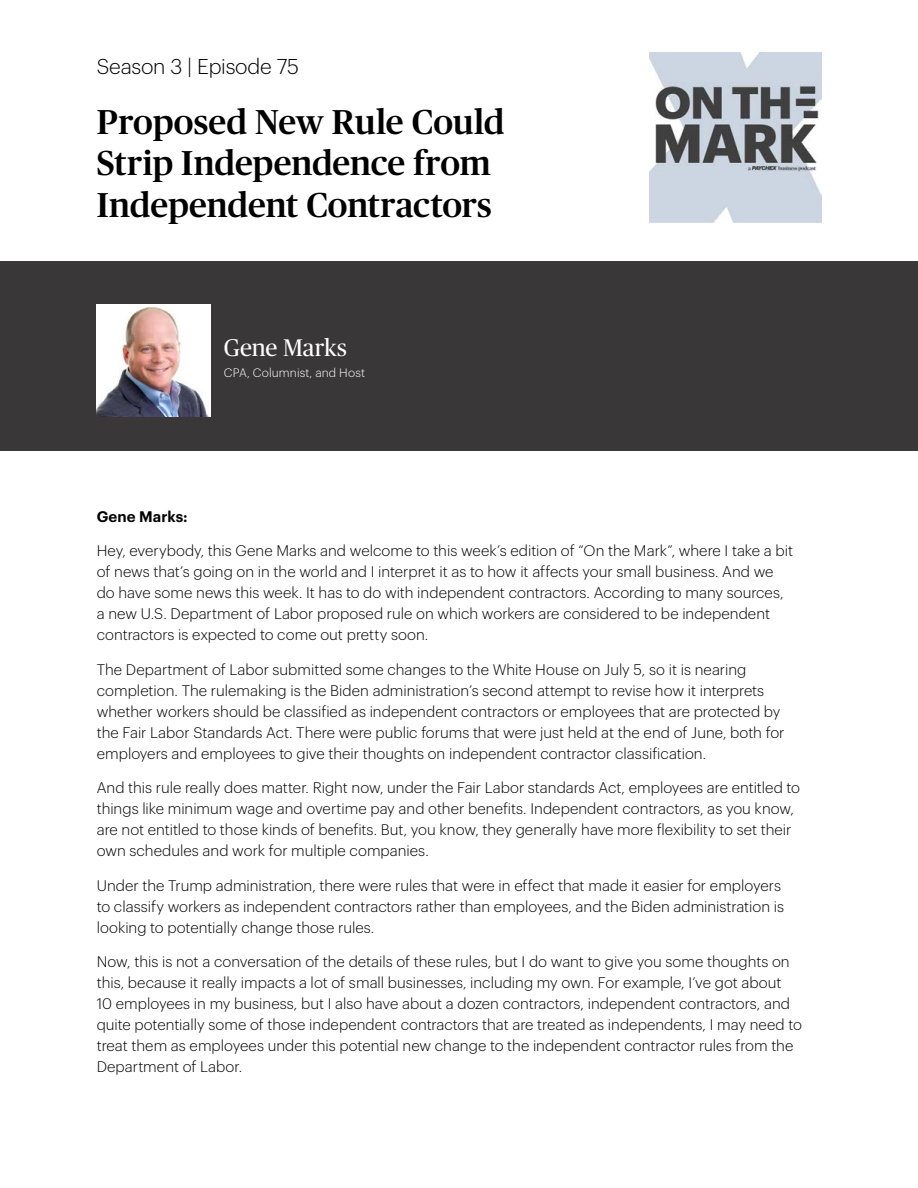
<style>
.page{position:relative;width:918px;height:1188px;background:#fff}
.page>*{position:absolute;margin:0;border:0;box-sizing:border-box;transform-origin:0 0}
.t1{font:500 34.5px/41.4px "Publico Headline";letter-spacing:-.005em;color:#000}
.t2{font:24px "Publico Headline";letter-spacing:-.005em;color:#fff}
.t3{font:300 21px "Graphik";letter-spacing:-.01em;color:#000}
.t4{font:300 15px/21px "Graphik";color:#000}
.t5{font:600 15px "Graphik";letter-spacing:.01em;color:#000}
.t6{font:300 12px "Graphik";letter-spacing:.01em;color:#fff}
</style>
<div class="page">
<div style="left:0;top:261px;width:918px;height:189px;background:#393738"></div>
<img style="left:97px;top:304px;width:113px;height:113px">
<img style="left:649px;top:52px;width:172px;height:171px">
<h3 class="t3" style="left:97px;top:51px;width:204px">Season 3 | Episode 75</h3>
<h1 class="t1" style="left:97px;top:99px;width:409px">Proposed New Rule Could<br>Strip Independence from<br>Independent Contractors</h1>
<h2 class="t2" style="left:224px;top:331px;width:125px">Gene Marks</h2>
<p class="t6" style="left:224px;top:364px;width:143px">CPA, Columnist, and Host</p>
<p class="t5" style="left:97px;top:505px;width:93px">Gene Marks:</p>
<p class="t4" style="left:97px;top:539px;width:698px">Hey, everybody, this Gene Marks and welcome to this week’s edition of “On the Mark”, where I take a bit of news that’s going on in the world and I interpret it as to how it affects your small business. And we do have some news this week. It has to do with independent contractors. According to many sources, a new U.S. Department of Labor proposed rule on which workers are considered to be independent contractors is expected to come out pretty soon.</p>
<p class="t4" style="left:97px;top:658px;width:689px">The Department of Labor submitted some changes to the White House on July 5, so it is nearing completion. The rulemaking is the Biden administration’s second attempt to revise how it interprets whether workers should be classified as independent contractors or employees that are protected by the Fair Labor Standards Act. There were public forums that were just held at the end of June, both for employers and employees to give their thoughts on independent contractor classification.</p>
<p class="t4" style="left:97px;top:776px;width:705px">And this rule really does matter. Right now, under the Fair Labor standards Act, employees are entitled to things like minimum wage and overtime pay and other benefits. Independent contractors, as you know, are not entitled to those kinds of benefits. But, you know, they generally have more flexibility to set their own schedules and work for multiple companies.</p>
<p class="t4" style="left:97px;top:874px;width:689px">Under the Trump administration, there were rules that were in effect that made it easier for employers to classify workers as independent contractors rather than employees, and the Biden administration is looking to potentially change those rules.</p>
<p class="t4" style="left:97px;top:950px;width:707px">Now, this is not a conversation of the details of these rules, but I do want to give you some thoughts on this, because it really impacts a lot of small businesses, including my own. For example, I’ve got about<br>10 employees in my business, but I also have about a dozen contractors, independent contractors, and quite potentially some of those independent contractors that are treated as independents, I may need to treat them as employees under this potential new change to the independent contractor rules from the Department of Labor.</p>
</div>
